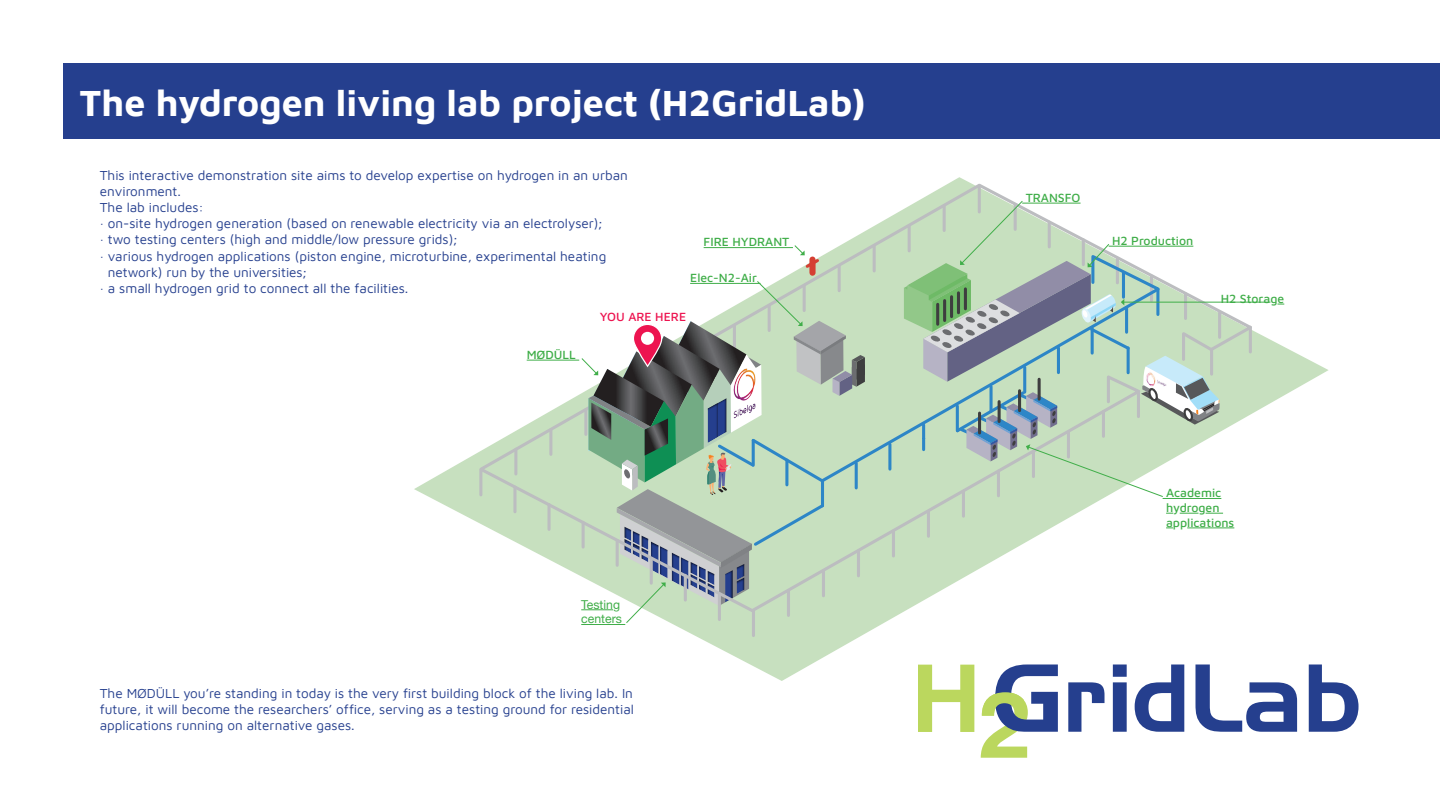
<style>
.page{position:relative;width:1440px;height:810px;background:#fff}
.page>*{position:absolute;margin:0;border:0;box-sizing:border-box;transform-origin:0 0}
.t1{font:700 37.5px "Maven Pro";color:#fff}
.t2{font:13.5px/16.2px "Maven Pro";color:#253f8e}
.t3{font:500 12.23px "Maven Pro";color:#40ae49}
.t4{font:12.23px "Helvetica Neue";color:#40ae49}
.t5{font:500 12.23px "Maven Pro";color:#ed1450}
</style>
<div class="page">
<svg style="left:981px;top:681px;width:378px;height:77px"></svg>
<svg style="left:918px;top:681px;width:56px;height:51px"></svg>
<svg style="left:414px;top:177px;width:915px;height:504px"></svg>
<svg style="left:474px;top:182px;width:783px;height:432px"></svg>
<svg style="left:749px;top:252px;width:155px;height:232px;background:#cae1c5"></svg>
<hr style="left:978px;top:187px;width:3px;height:25px;background:#bcbdc0">
<hr style="left:752px;top:611px;width:3px;height:25px;background:#bcbdc0">
<hr style="left:892px;top:531px;width:3px;height:25px;background:#bcbdc0">
<hr style="left:927px;top:512px;width:3px;height:24px;background:#bcbdc0">
<hr style="left:962px;top:491px;width:3px;height:25px;background:#bcbdc0">
<hr style="left:548px;top:505px;width:3px;height:24px;background:#bcbdc0">
<hr style="left:513px;top:487px;width:3px;height:25px;background:#bcbdc0">
<hr style="left:479px;top:470px;width:3px;height:25px;background:#bcbdc0">
<hr style="left:1218px;top:313px;width:3px;height:24px;background:#bcbdc0">
<hr style="left:1249px;top:327px;width:3px;height:25px;background:#bcbdc0">
<hr style="left:838px;top:266px;width:3px;height:25px;background:#bcbdc0">
<hr style="left:873px;top:246px;width:3px;height:25px;background:#bcbdc0">
<hr style="left:514px;top:449px;width:3px;height:25px;background:#bcbdc0">
<hr style="left:549px;top:430px;width:3px;height:24px;background:#bcbdc0">
<div style="left:809px;top:260px;width:7px;height:13px;background:#d53f33"></div>
<hr style="left:888px;top:444px;width:3px;height:25px;background:#2d86c7">
<hr style="left:527px;top:360px;width:52px;height:1px;background:#40ae49">
<hr style="left:581px;top:624px;width:44px;height:1px;background:#40ae49">
<hr style="left:704px;top:247px;width:89px;height:1px;background:#40ae49">
<svg style="left:794px;top:244px;width:28px;height:27px"></svg>
<hr style="left:1124px;top:302px;width:146px;height:1px;background:#40ae49">
<hr style="left:1163px;top:498px;width:58px;height:1px;background:#40ae49">
<svg style="left:1180px;top:513px;width:19px;height:1px"></svg>
<svg style="left:1206px;top:513px;width:17px;height:1px"></svg>
<hr style="left:1187px;top:528px;width:47px;height:1px;background:#40ae49">
<svg style="left:904px;top:200px;width:316px;height:298px"></svg>
<hr style="left:1018px;top:391px;width:3px;height:20px;background:#3e3e3f">
<hr style="left:998px;top:402px;width:3px;height:20px;background:#3e3e3f">
<hr style="left:978px;top:413px;width:3px;height:20px;background:#3e3e3f">
<svg style="left:581px;top:280px;width:284px;height:344px;background:#b2c4b3"></svg>
<div style="left:63px;top:63px;width:1377px;height:76px;background:#253f8e"></div>
<p class="t1" style="left:80px;top:77px;width:788px">The hydrogen living lab project (H2GridLab)</p>
<p class="t2" style="left:100px;top:166px;width:530px">This interactive demonstration site aims to develop expertise on hydrogen in an urban environment.</p>
<p class="t2" style="left:100px;top:198px;width:106px">The lab includes:</p>
<p class="t2" style="left:100px;top:215px;width:504px">· on-site hydrogen generation (based on renewable electricity via an electrolyser);</p>
<p class="t2" style="left:100px;top:231px;width:359px">· two testing centers (high and middle/low pressure grids);</p>
<p class="t2" style="left:108px;top:247px;width:500px;text-indent:-8px">· various hydrogen applications (piston engine, microturbine, experimental heating network) run by the universities;</p>
<p class="t2" style="left:100px;top:279px;width:310px">· a small hydrogen grid to connect all the facilities.</p>
<p class="t3" style="left:1026px;top:189px;width:56px">TRANSFO</p>
<p class="t3" style="left:704px;top:234px;width:87px">FIRE HYDRANT</p>
<p class="t3" style="left:1112px;top:232px;width:83px">H2 Production</p>
<p class="t3" style="left:690px;top:270px;width:68px">Elec-N2-Air</p>
<p class="t3" style="left:527px;top:346px;width:51px">MØDÜLL</p>
<p class="t5" style="left:600px;top:308px;width:88px">YOU ARE HERE</p>
<p class="t3" style="left:1221px;top:290px;width:65px">H2 Storage</p>
<p class="t4" style="left:581px;top:595px;width:40px">Testing</p>
<p class="t4" style="left:581px;top:610px;width:42px">centers</p>
<p class="t2" style="left:100px;top:684px;width:536px;text-align:justify">The MØDÜLL you’re standing in today is the very first building block of the living lab. In future, it will become the researchers’ office, serving as a testing ground for residential applications running on alternative gases.</p>
<p class="t3" style="left:1166px;top:485px;width:57px">Academic</p>
<p class="t3" style="left:1166px;top:499px;width:55px">hydrogen</p>
<p class="t3" style="left:1166px;top:514px;width:70px">applications</p>
</div>
